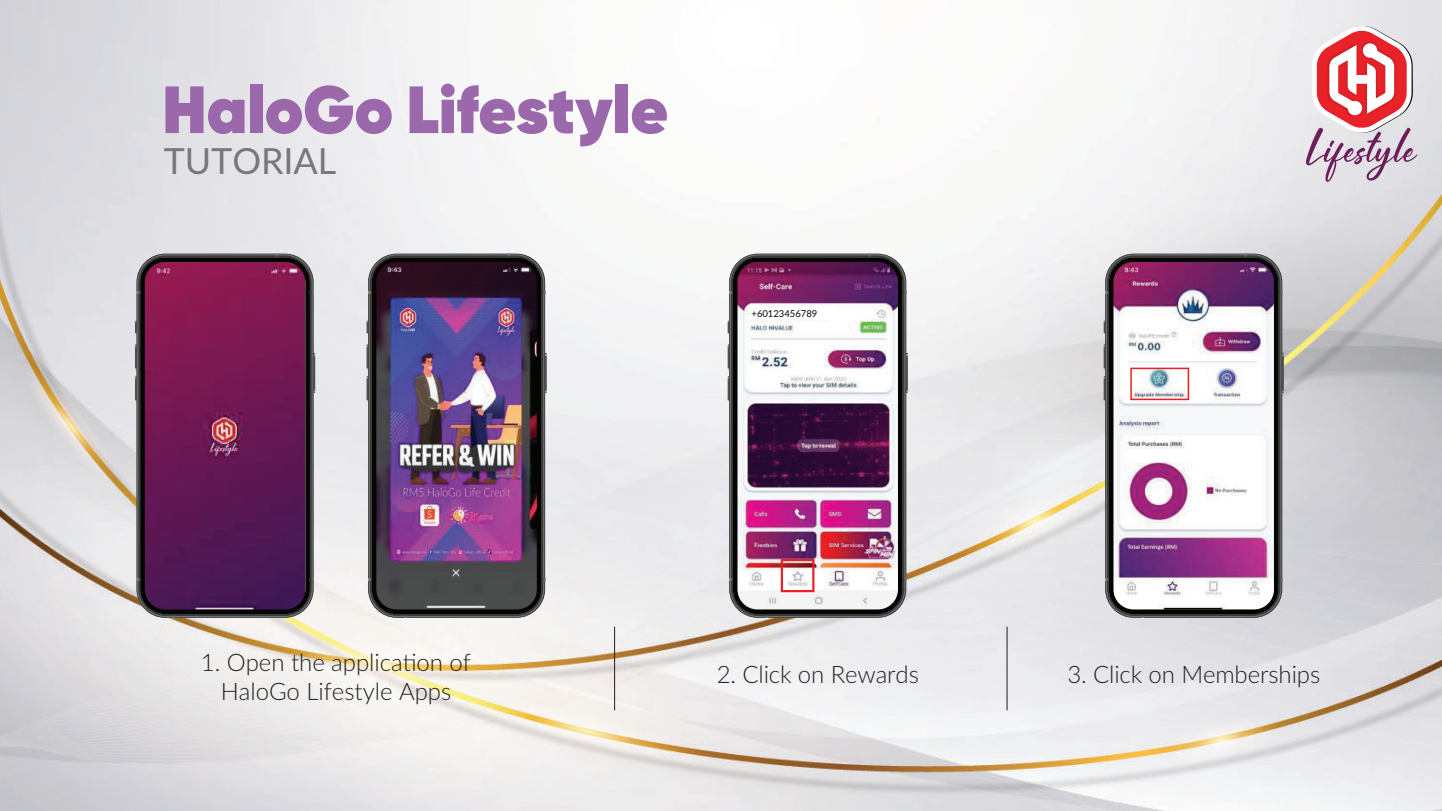
<style>
.page{position:relative;width:1442px;height:811px;background:#fff}
.page>*{position:absolute;margin:0;border:0;box-sizing:border-box;transform-origin:0 0}
.t1{font:800 66.6px "Gilroy";color:#9c68ac}
.t2{font:36px "Lato";color:#77787c}
.t3{font:300 24px/28.8px "Lato";color:#231f20;text-align:center}
.t4{font:9.4px "Lato";color:#040503}
</style>
<div class="page">
<img style="left:0;top:0;width:1441px;height:810px">
<svg style="left:544px;top:353px;width:2px;height:40px"></svg>
<svg style="left:366px;top:320px;width:2px;height:13px"></svg>
<svg style="left:366px;top:344px;width:3px;height:25px"></svg>
<svg style="left:366px;top:376px;width:3px;height:25px"></svg>
<img style="left:369px;top:254px;width:175px;height:363px">
<svg style="left:313px;top:353px;width:2px;height:40px"></svg>
<svg style="left:135px;top:320px;width:1px;height:13px"></svg>
<svg style="left:135px;top:344px;width:2px;height:25px"></svg>
<svg style="left:135px;top:376px;width:2px;height:25px"></svg>
<svg style="left:137px;top:254px;width:176px;height:363px;background:#631d4f"></svg>
<svg style="left:905px;top:353px;width:2px;height:40px"></svg>
<svg style="left:727px;top:320px;width:2px;height:13px"></svg>
<svg style="left:727px;top:344px;width:3px;height:25px"></svg>
<svg style="left:727px;top:376px;width:3px;height:25px"></svg>
<img style="left:729px;top:254px;width:176px;height:363px">
<img style="left:1305px;top:128px;width:82px;height:54px">
<svg style="left:1311px;top:25px;width:101px;height:108px"></svg>
<svg style="left:1281px;top:353px;width:2px;height:40px"></svg>
<svg style="left:1103px;top:320px;width:2px;height:13px"></svg>
<svg style="left:1103px;top:344px;width:2px;height:25px"></svg>
<svg style="left:1103px;top:376px;width:2px;height:25px"></svg>
<svg style="left:1105px;top:254px;width:176px;height:363px"></svg>
<hr style="left:614px;top:626px;width:1px;height:84px;background:#201d1e">
<hr style="left:1006px;top:626px;width:1px;height:84px;background:#201d1e">
<div style="left:780px;top:559px;width:34px;height:33px;border:2px solid #ed1f26"></div>
<div style="left:749px;top:307px;width:88px;height:12px;background:#fff"></div>
<div style="left:1130px;top:367px;width:58px;height:33px;border:2px solid #ed1f26"></div>
<h1 class="t1" style="left:162px;top:86px;width:507px">HaloGo Lifestyle</h1>
<h2 class="t2" style="left:164px;top:141px;width:174px">TUTORIAL</h2>
<p class="t4" style="left:751px;top:308px;width:67px">+60123456789</p>
<p class="t3" style="left:201px;top:648px;width:272px">1. Open the applica-on of<br>HaloGo Lifestyle Apps</p>
<p class="t3" style="left:716px;top:660px;width:204px">2. Click on Rewards</p>
<p class="t3" style="left:1067px;top:660px;width:254px">3. Click on Memberships</p>
</div>
